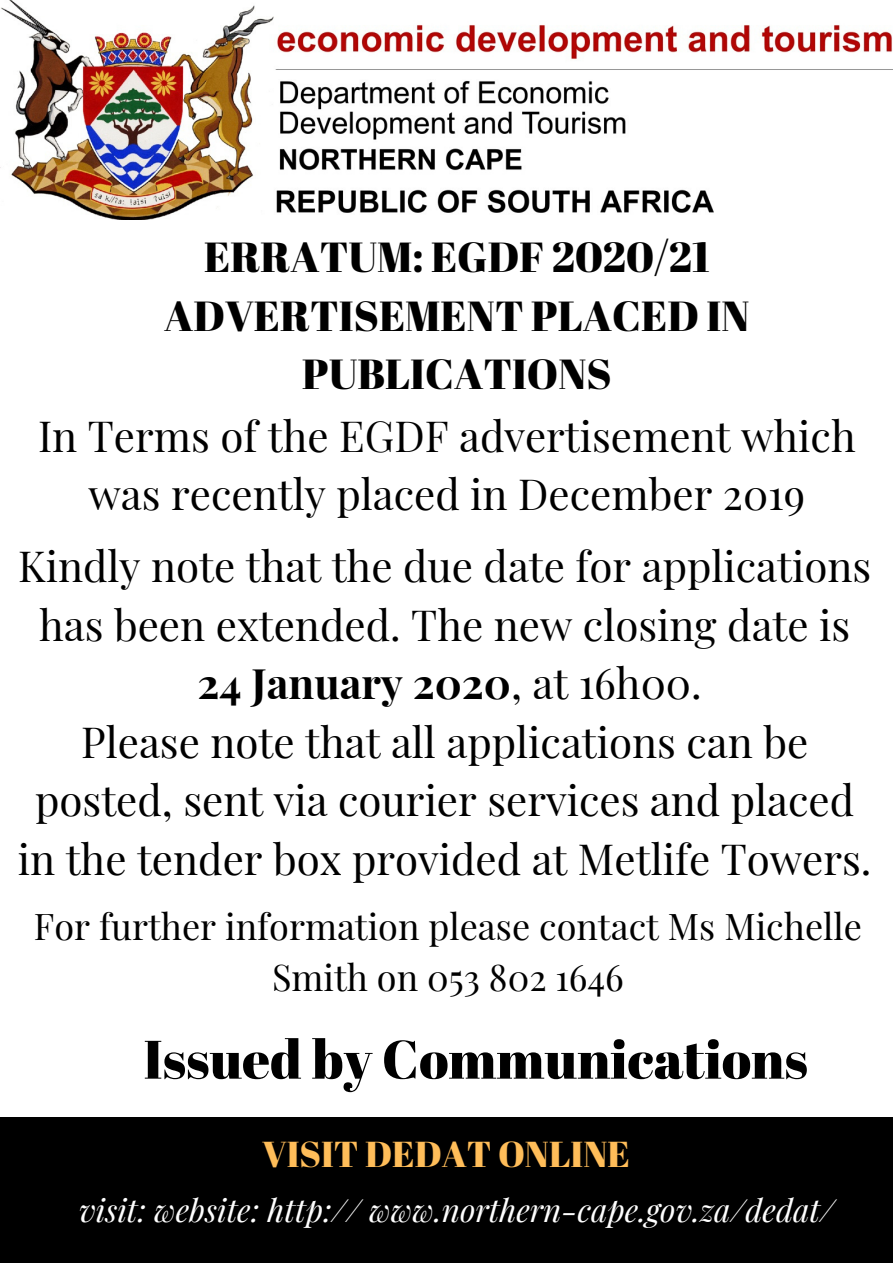
<style>
.page{position:relative;width:893px;height:1263px;background:#fff}
.page>*{position:absolute;margin:0;border:0;box-sizing:border-box;transform-origin:0 0}
.t1{font:54px "Abril Fatface";color:#000}
.t2{font:42px/58.5px "Playfair Display";color:#000;text-align:center}
.t3{font:42px/58.5px "Abril Fatface";color:#000;text-align:center}
.t4{font:36px/50.1px "Playfair Display";color:#000;text-align:center}
.t5{font:36px "Abril Fatface";color:#ffbd59}
.t6{font:italic 31.5px "Playfair Display";color:#fff}
.s1{font-weight:700}
</style>
<div class="page">
<img style="left:0;top:0;width:893px;height:219px">
<div style="left:0;top:1116px;width:893px;height:147px;background:#000"></div>
<p class="t3" style="left:164px;top:227px;width:587px">ERRATUM: EGDF 2020/21<br>ADVERTISEMENT PLACED IN<br>PUBLICATIONS</p>
<p class="t2" style="left:38px;top:405px;width:819px">In Terms of the EGDF advertisement which was recently placed in December 2019</p>
<p class="t2" style="left:18px;top:535px;width:855px">Kindly note that the due date for applications has been extended. The new closing date is <span class="s1">24 January 2020</span>, at 16h00.<br>Please note that all applications can be posted, sent via courier services and placed in the tender box provided at Metlife Towers.</p>
<p class="t4" style="left:34px;top:900px;width:829px">For further information please contact Ms Michelle<br>Smith on 053 802 1646</p>
<p class="t1" style="left:143px;top:1021px;width:666px">Issued by Communications</p>
<p class="t5" style="left:262px;top:1128px;width:369px">VISIT DEDAT ONLINE</p>
<p class="t6" style="left:79px;top:1188px;width:757px">visit: website: http:// www.northern-cape.gov.za/dedat/</p>
</div>
